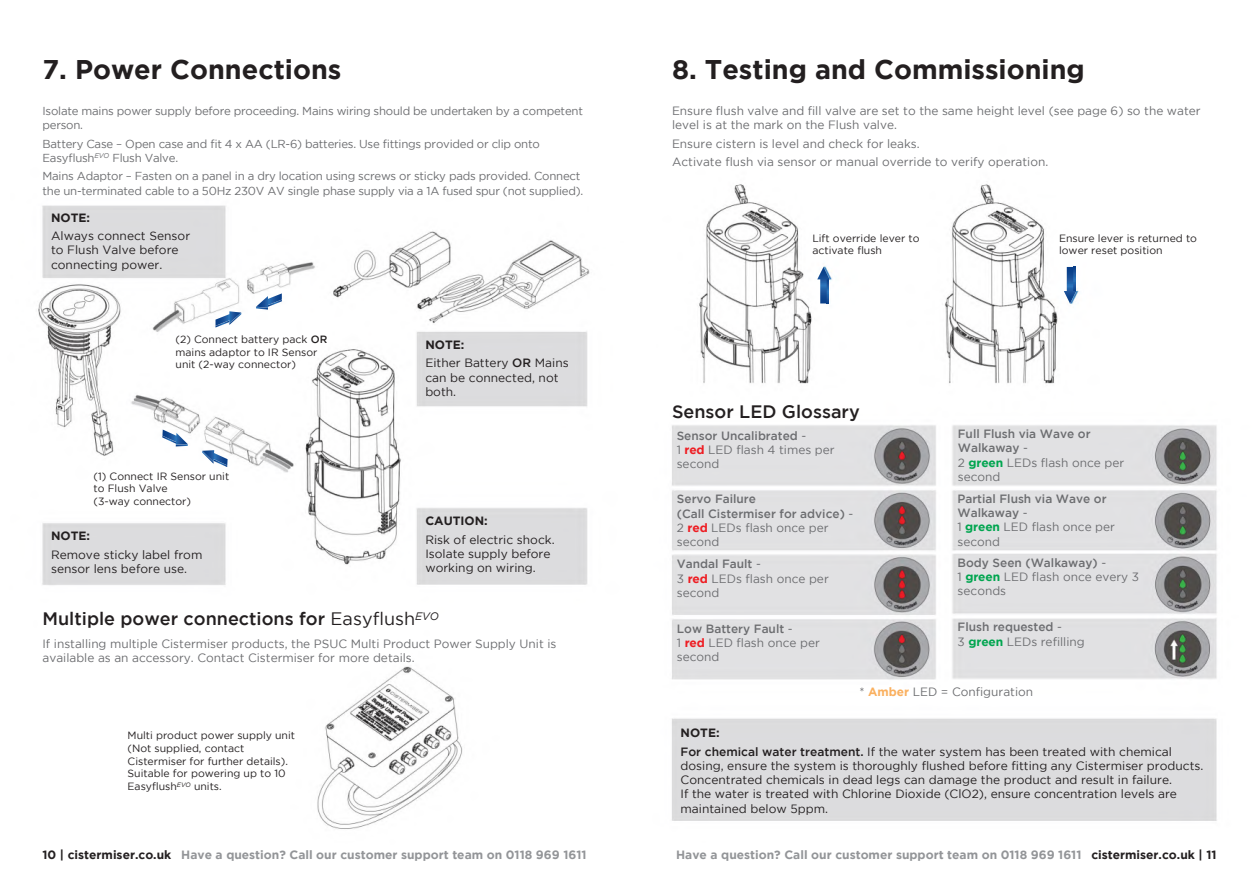
<style>
.page{position:relative;width:1259px;height:893px;background:#fff}
.page>*{position:absolute;margin:0;border:0;box-sizing:border-box;transform-origin:0 0}
.t1{font:700 27px "Gotham";color:#231f20}
.t2{font:500 18px "Gotham";color:#231f20}
.t3{font:12px/14.2px "Gotham";color:#6c6d70}
.t4{font:12px/14.2px "Gotham";color:#231f20}
.t5{font:500 12px/14.2px "Gotham";color:#6c6d70}
.t6{font:700 12px "Gotham";color:#939598}
.t7{font:700 12px "Gotham";color:#231f20}
.t8{font:11.55px/14.2px "Gotham";letter-spacing:-.02em;color:#6c6d70}
.t9{font:10.5px/12.8px "Gotham";color:#231f20}
.s1{font-weight:500}
.s2{font-weight:400}
.s3{font-weight:700;color:#ee1d23}
.s4{font-weight:700;color:#00a54f}
.s5{font-weight:700;color:#fab05f}
.s6{color:#231f20}
</style>
<div class="page">
<img style="left:38px;top:184px;width:1179px;height:645px">
<svg style="left:817px;top:267px;width:13px;height:36px"></svg>
<svg style="left:1063px;top:267px;width:13px;height:38px"></svg>
<svg style="left:215px;top:311px;width:27px;height:17px"></svg>
<svg style="left:256px;top:293px;width:26px;height:17px"></svg>
<svg style="left:202px;top:450px;width:26px;height:17px"></svg>
<svg style="left:162px;top:430px;width:27px;height:16px"></svg>
<p class="t1" style="left:43px;top:54px;width:300px">7. Power Connections</p>
<p class="t8" style="left:43px;top:103px;width:542px">Isolate mains power supply before proceeding. Mains wiring should be undertaken by a competent person.</p>
<p class="t8" style="left:43px;top:136px;width:499px">Battery Case – Open case and fit 4 x AA (LR-6) batteries. Use fittings provided or clip onto<br>Easyflush<sup>EVO</sup> Flush Valve.</p>
<p class="t8" style="left:43px;top:169px;width:542px">Mains Adaptor – Fasten on a panel in a dry location using screws or sticky pads provided. Connect the un-terminated cable to a 50Hz 230V AV single phase supply via a 1A fused spur (not supplied).</p>
<p class="t7" style="left:51px;top:210px;width:41px">NOTE:</p>
<p class="t4" style="left:51px;top:229px;width:141px">Always connect Sensor to Flush Valve before connecting power.</p>
<p class="t9" style="left:175px;top:333px;width:153px">(2) Connect battery pack <span class="s1">OR </span>mains adaptor to IR Sensor unit (2-way connector)</p>
<p class="t9" style="left:94px;top:469px;width:137px">(1) Connect IR Sensor unit to Flush Valve<br>(3-way connector)</p>
<p class="t7" style="left:51px;top:529px;width:41px">NOTE:</p>
<p class="t4" style="left:51px;top:547px;width:153px">Remove sticky label from sensor lens before use.</p>
<p class="t7" style="left:425px;top:338px;width:41px">NOTE:</p>
<p class="t4" style="left:425px;top:356px;width:145px">Either Battery <span class="s1">OR</span> Mains can be connected, not both.</p>
<p class="t7" style="left:425px;top:514px;width:64px">CAUTION:</p>
<p class="t4" style="left:425px;top:532px;width:131px">Risk of electric shock.<br>Isolate supply before working on wiring.</p>
<p class="t2" style="left:43px;top:609px;width:398px">Multiple power connections for <span class="s2">Easyflush</span><sup>EVO</sup></p>
<p class="t3" style="left:43px;top:637px;width:515px">If installing multiple Cistermiser products, the PSUC Multi Product Power Supply Unit is available as an accessory. Contact Cistermiser for more details.</p>
<p class="t9" style="left:128px;top:729px;width:169px">Multi product power supply unit (Not supplied, contact<br>Cistermiser for further details).<br>Suitable for powering up to 10<br>Easyflush<sup>EVO</sup> units.</p>
<p class="t1" style="left:672px;top:54px;width:414px">8. Testing and Commissioning</p>
<p class="t3" style="left:672px;top:103px;width:530px">Ensure flush valve and fill valve are set to the same height level (see page 6) so the water level is at the mark on the Flush valve.</p>
<p class="t3" style="left:672px;top:136px;width:249px">Ensure cistern is level and check for leaks.</p>
<p class="t3" style="left:672px;top:154px;width:378px">Activate flush via sensor or manual override to verify operation.</p>
<p class="t9" style="left:812px;top:231px;width:109px">Lift override lever to activate flush</p>
<p class="t9" style="left:1059px;top:231px;width:139px">Ensure lever is returned to lower reset position</p>
<p class="t2" style="left:672px;top:402px;width:189px">Sensor LED Glossary</p>
<p class="t3" style="left:676px;top:428px;width:159px"><span class="s1">Sensor Uncalibrated</span> -<br>1 <span class="s3">red</span> LED flash 4 times per second</p>
<p class="t5" style="left:677px;top:492px;width:178px">Servo Failure<br>(Call Cistermiser for advice) <span class="s2">-<br>2</span> <span class="s3">red</span> <span class="s2">LEDs flash once per second</span></p>
<p class="t3" style="left:677px;top:557px;width:153px"><span class="s1">Vandal Fault</span> -<br>3 <span class="s3">red</span> LEDs flash once per second</p>
<p class="t5" style="left:958px;top:427px;width:168px">Full Flush via Wave or<br>Walkaway <span class="s2">-<br>2</span> <span class="s4">green</span> <span class="s2">LEDs flash once per second</span></p>
<p class="t5" style="left:957px;top:491px;width:159px">Partial Flush via Wave or<br>Walkaway <span class="s2">-<br>1</span> <span class="s4">green</span> <span class="s2">LED flash once per second</span></p>
<p class="t3" style="left:957px;top:555px;width:183px"><span class="s1">Body Seen (Walkaway)</span> -<br>1 <span class="s4">green</span> LED flash once every 3 seconds</p>
<p class="t3" style="left:677px;top:621px;width:144px"><span class="s1">Low Battery Fault</span> -<br>1 <span class="s3">red</span> LED flash once per second</p>
<p class="t3" style="left:957px;top:620px;width:129px"><span class="s1">Flush requested</span> -<br>3 <span class="s4">green</span> LEDs refilling</p>
<p class="t3" style="left:859px;top:684px;width:175px">* <span class="s5">Amber</span> LED = Configuration</p>
<p class="t7" style="left:680px;top:726px;width:41px">NOTE:</p>
<p class="t4" style="left:680px;top:744px;width:524px"><span class="s1">For chemical water treatment.</span> If the water system has been treated with chemical dosing, ensure the system is thoroughly flushed before fitting any Cistermiser products.<br>Concentrated chemicals in dead legs can damage the product and result in failure.<br>If the water is treated with Chlorine Dioxide (ClO2), ensure concentration levels are maintained below 5ppm.</p>
<p class="t6" style="left:43px;top:848px;width:545px"><span class="s6">10 | cistermiser.co.uk</span> Have a question? Call our customer support team on 0118 969 1611</p>
<p class="t6" style="left:676px;top:848px;width:542px">Have a question? Call our customer support team on 0118 969 1611 <span class="s6">cistermiser.co.uk | 11</span></p>
</div>
